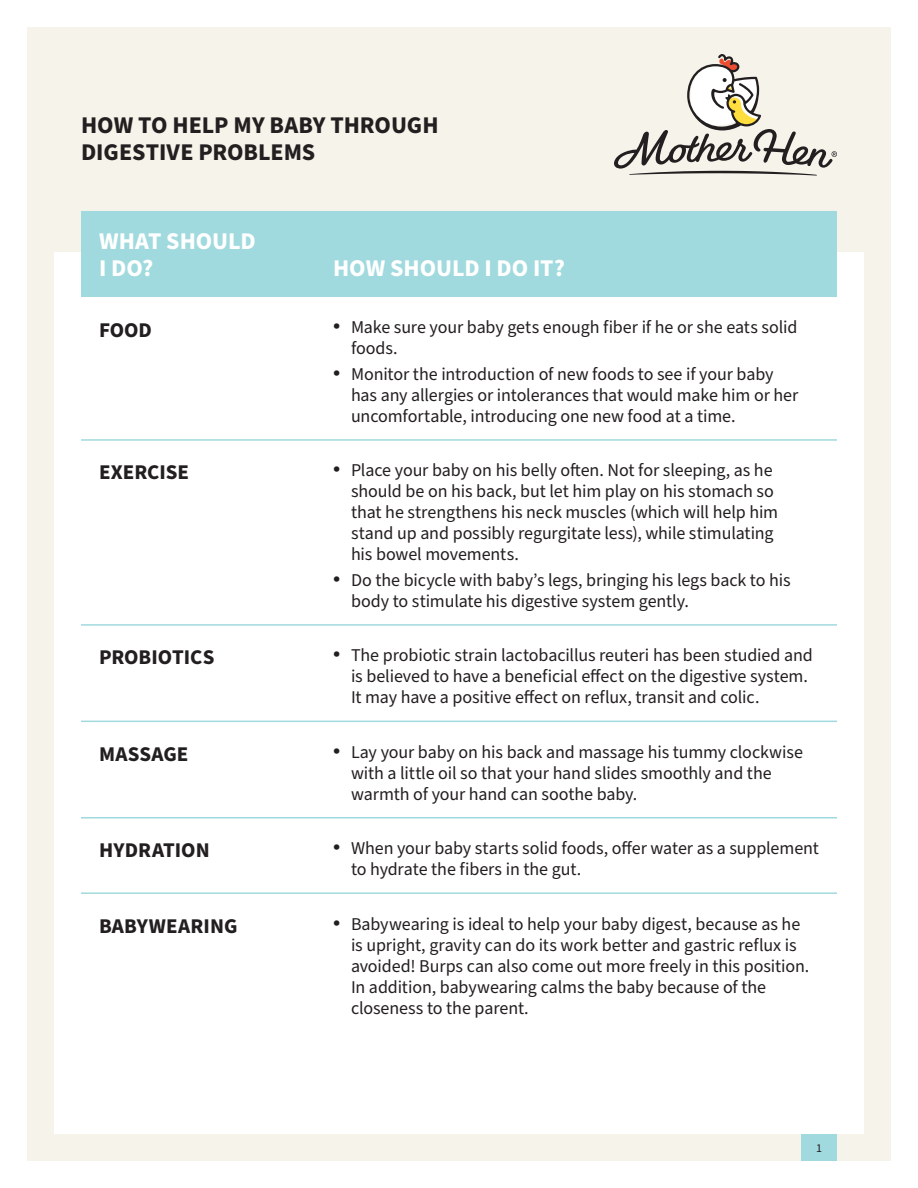
<style>
.page{position:relative;width:918px;height:1188px;background:#fff}
.page>*{position:absolute;margin:0;border:0;box-sizing:border-box;transform-origin:0 0}
._2-Main_subs{font:700 24px/27px "Source Sans Pro";color:#231f20}
._2-Table_Heads{font:700 24px/27px "Source Sans Pro";color:#fff}
._2a-Table_Run-ins{font:700 21px "Source Sans Pro";color:#231f20}
.t1{font:18px/21px "Source Sans Pro";letter-spacing:-.005em;color:#231f20}
.t2{font:12px "Source Sans Pro";color:#231f20}
</style>
<div class="page">
<div style="left:27px;top:27px;width:864px;height:1134px;background:#f6f3eb"></div>
<div style="left:54px;top:252px;width:810px;height:882px;background:#fff"></div>
<div style="left:801px;top:1134px;width:36px;height:27px;background:#a1dade"></div>
<div style="left:81px;top:211px;width:756px;height:86px;background:#a1dade"></div>
<hr style="left:81px;top:439px;width:234px;height:2px;background:#a1dade">
<hr style="left:315px;top:439px;width:522px;height:2px;background:#a1dade">
<hr style="left:81px;top:624px;width:234px;height:2px;background:#a1dade">
<hr style="left:315px;top:624px;width:522px;height:2px;background:#a1dade">
<hr style="left:81px;top:721px;width:234px;height:1px;background:#a1dade">
<hr style="left:315px;top:721px;width:522px;height:1px;background:#a1dade">
<hr style="left:81px;top:817px;width:234px;height:2px;background:#a1dade">
<hr style="left:315px;top:817px;width:522px;height:2px;background:#a1dade">
<hr style="left:81px;top:892px;width:234px;height:2px;background:#a1dade">
<hr style="left:315px;top:892px;width:522px;height:2px;background:#a1dade">
<svg style="left:614px;top:54px;width:223px;height:122px"></svg>
<p class="_2-Main_subs" style="left:81px;top:112px;width:359px">HOW TO HELP MY BABY THROUGH<br>DIGESTIVE PROBLEMS</p>
<p class="_2-Table_Heads" style="left:99px;top:228px;width:158px">WHAT SHOULD<br>I DO?</p>
<p class="_2-Table_Heads" style="left:333px;top:255px;width:234px">HOW SHOULD I DO IT?</p>
<p class="_2a-Table_Run-ins" style="left:99px;top:315px;width:55px">FOOD</p>
<p class="t1" style="left:351px;top:318px;width:448px;text-indent:-18px"><sup>●</sup> Make sure your baby gets enough fiber if he or she eats solid foods.</p>
<p class="t1" style="left:351px;top:364px;width:449px;text-indent:-18px"><sup>●</sup> Monitor the introduction of new foods to see if your baby has any allergies or intolerances that would make him or her uncomfortable, introducing one new food at a time.</p>
<p class="_2a-Table_Run-ins" style="left:99px;top:458px;width:92px">EXERCISE</p>
<p class="t1" style="left:351px;top:460px;width:429px;text-indent:-18px"><sup>●</sup> Place your baby on his belly often. Not for sleeping, as he should be on his back, but let him play on his stomach so that he strengthens his neck muscles (which will help him stand up and possibly regurgitate less), while stimulating his bowel movements.</p>
<p class="t1" style="left:351px;top:570px;width:441px;text-indent:-18px"><sup>●</sup> Do the bicycle with baby’s legs, bringing his legs back to his body to stimulate his digestive system gently.</p>
<p class="_2a-Table_Run-ins" style="left:99px;top:643px;width:117px">PROBIOTICS</p>
<p class="t1" style="left:351px;top:645px;width:463px;text-indent:-18px"><sup>●</sup> The probiotic strain lactobacillus reuteri has been studied and is believed to have a beneficial effect on the digestive system.<br>It may have a positive effect on reflux, transit and colic.</p>
<p class="_2a-Table_Run-ins" style="left:99px;top:740px;width:91px">MASSAGE</p>
<p class="t1" style="left:351px;top:742px;width:453px;text-indent:-18px"><sup>●</sup> Lay your baby on his back and massage his tummy clockwise with a little oil so that your hand slides smoothly and the warmth of your hand can soothe baby.</p>
<p class="_2a-Table_Run-ins" style="left:99px;top:836px;width:112px">HYDRATION</p>
<p class="t1" style="left:351px;top:838px;width:470px;text-indent:-18px"><sup>●</sup> When your baby starts solid foods, offer water as a supplement to hydrate the fibers in the gut.</p>
<p class="_2a-Table_Run-ins" style="left:99px;top:911px;width:140px">BABYWEARING</p>
<p class="t1" style="left:351px;top:914px;width:460px;text-indent:-18px"><sup>●</sup> Babywearing is ideal to help your baby digest, because as he is upright, gravity can do its work better and gastric reflux is avoided! Burps can also come out more freely in this position.<br>In addition, babywearing calms the baby because of the closeness to the parent.</p>
<p class="t2" style="left:816px;top:1140px;width:7px">1</p>
</div>
